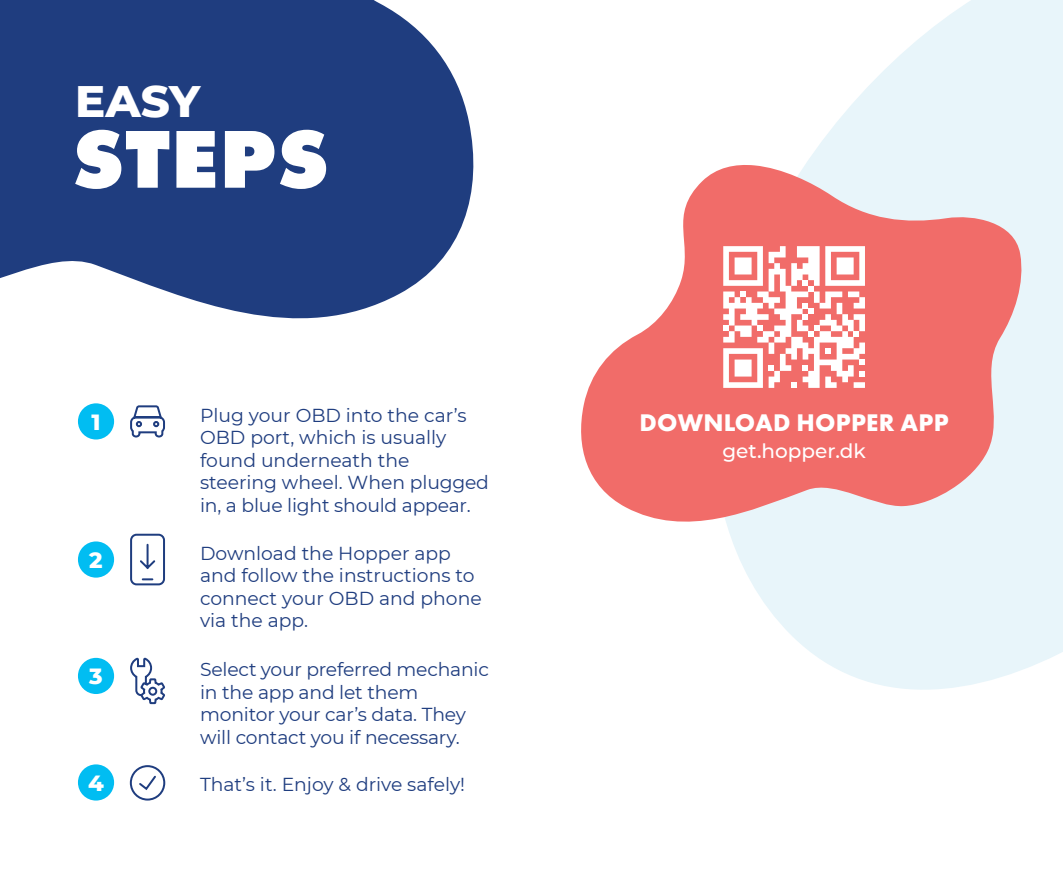
<style>
.page{position:relative;width:1063px;height:886px;background:#fff}
.page>*{position:absolute;margin:0;border:0;box-sizing:border-box;transform-origin:0 0}
.t1{font:800 85px "Futura PT";letter-spacing:.01em;color:#fff}
.t2{font:800 45px "Montserrat";color:#fff}
.t3{font:700 25px "Futura PT";letter-spacing:.01em;color:#fff}
.t4{font:800 22.5px "Montserrat";color:#fff}
.t5{font:500 20px "Montserrat";color:#fff}
.t6{font:18.75px/22.5px "Montserrat";color:#1f3d7f}
</style>
<div class="page">
<svg style="left:0;top:0;width:474px;height:319px;background:#3b558f"></svg>
<svg style="left:732px;top:0;width:331px;height:690px;fill:#e8f5fa"></svg>
<svg style="left:581px;top:164px;width:444px;height:375px;fill:#f16c69"></svg>
<svg style="left:723px;top:246px;width:142px;height:142px"></svg>
<div style="left:130px;top:534px;width:35px;height:51px;border:2px solid #1f3d7f;border-radius:5px"></div>
<svg style="left:140px;top:543px;width:16px;height:38px"></svg>
<div style="left:78px;top:541px;width:36px;height:37px;background:#01bdf2;border-radius:50%"></div>
<svg style="left:130px;top:405px;width:35px;height:33px"></svg>
<div style="left:78px;top:403px;width:36px;height:36px;background:#01bdf2;border-radius:50%"></div>
<div style="left:130px;top:765px;width:35px;height:35px;border:2px solid #1f3d7f;border-radius:50%"></div>
<svg style="left:139px;top:775px;width:17px;height:15px"></svg>
<div style="left:78px;top:764px;width:36px;height:36px;background:#01bdf2;border-radius:50%"></div>
<div style="left:78px;top:658px;width:36px;height:36px;background:#01bdf2;border-radius:50%"></div>
<svg style="left:130px;top:657px;width:35px;height:48px"></svg>
<p class="t2" style="left:75px;top:68px;width:127px">EASY</p>
<p class="t1" style="left:72px;top:105px;width:259px">STEPS</p>
<p class="t4" style="left:91px;top:405px;width:11px">1</p>
<p class="t6" style="left:200px;top:403px;width:290px">Plug your OBD into the car’s<br>OBD port, which is usually found underneath the steering wheel. When plugged in, a blue light should appear.</p>
<p class="t4" style="left:89px;top:543px;width:15px">2</p>
<p class="t4" style="left:89px;top:660px;width:15px">3</p>
<p class="t6" style="left:200px;top:541px;width:283px">Download the Hopper app and follow the instructions to connect your OBD and phone via the app.</p>
<p class="t6" style="left:200px;top:657px;width:290px">Select your preferred mechanic in the app and let them monitor your car’s data. They will contact you if necessary.</p>
<p class="t4" style="left:88px;top:766px;width:17px">4</p>
<p class="t6" style="left:200px;top:772px;width:267px">That’s it. Enjoy &amp; drive safely!</p>
<p class="t3" style="left:640px;top:407px;width:311px">DOWNLOAD HOPPER APP</p>
<p class="t5" style="left:723px;top:437px;width:145px">get.hopper.dk</p>
</div>
